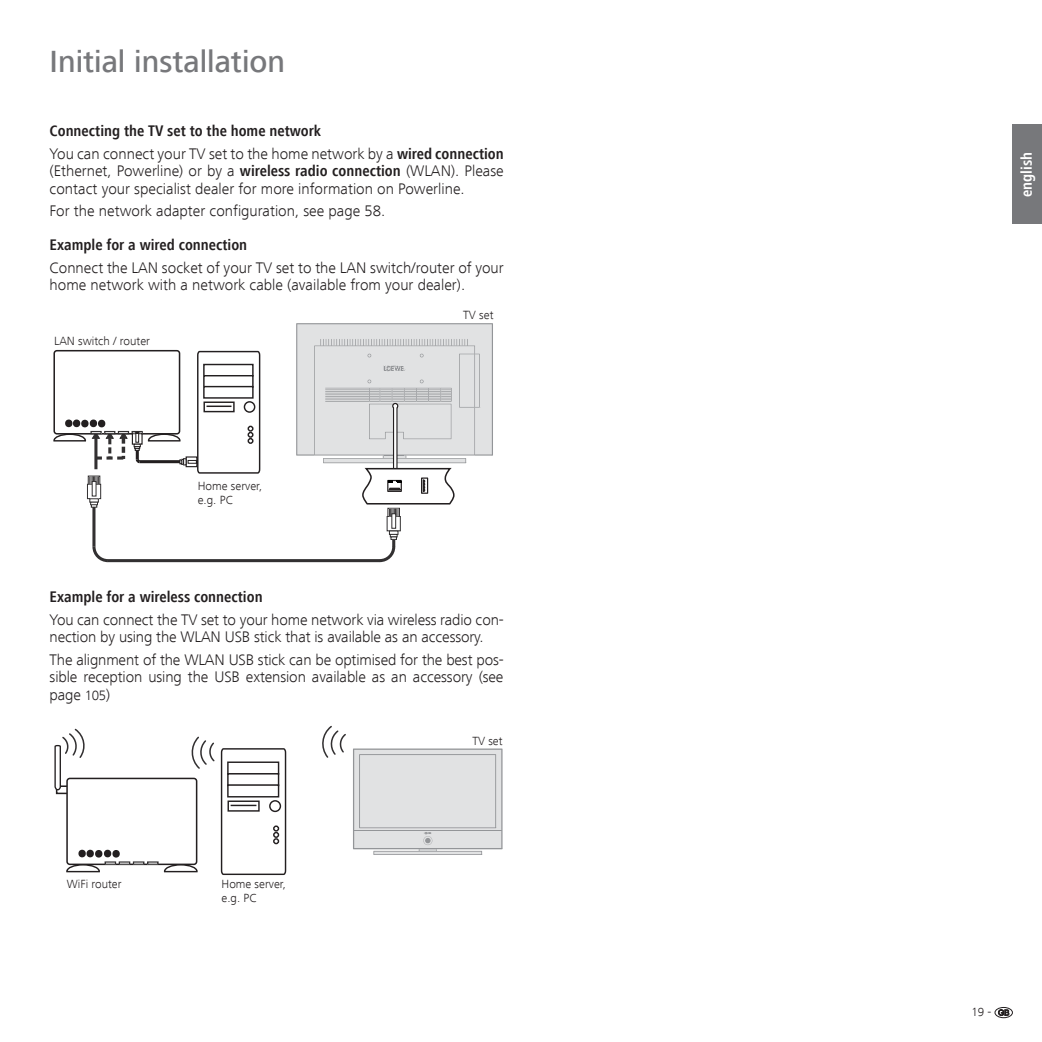
<style>
.page{position:relative;width:1042px;height:1042px;background:#fff}
.page>*{position:absolute;margin:0;border:0;box-sizing:border-box;transform-origin:0 0}
.t1{font:500 31.5px "Frutiger Next LT";color:#77787b}
.t2{font:300 15.75px/17.5px "Frutiger Next LT";color:#231f20}
.t3{font:700 condensed 15.75px/22.4px "Frutiger Next LT";color:#231f20}
.t4{font:700 condensed 15.75px "Frutiger Next LT";color:#fff}
.t5{font:300 12.25px/13.8px "Frutiger Next LT";color:#231f20}
.s1{font-weight:300;font-stretch:normal}
.s2{font-weight:700;font-stretch:condensed}
.s3{font-size:14px}
</style>
<div class="page">
<svg style="left:994px;top:1007px;width:18px;height:10px"></svg>
<div style="left:994px;top:1007px;width:18px;height:10px;border:1px solid #231f20;border-radius:50%"></div>
<svg style="left:998px;top:1009px;width:10px;height:6px"></svg>
<div style="left:1012px;top:125px;width:29px;height:99px;background:#77787b"></div>
<hr style="left:92px;top:503px;width:3px;height:43px;background:#323031">
<hr style="left:108px;top:559px;width:272px;height:3px;background:#323031">
<svg style="left:92px;top:543px;width:19px;height:20px"></svg>
<svg style="left:391px;top:518px;width:6px;height:11px"></svg>
<svg style="left:377px;top:530px;width:21px;height:33px"></svg>
<hr style="left:392px;top:513px;width:3px;height:15px;background:#fff">
<div style="left:391px;top:513px;width:5px;height:15px;border:1px solid #323031"></div>
<svg style="left:91px;top:486px;width:6px;height:11px"></svg>
<div style="left:87px;top:484px;width:14px;height:15px;border:1px solid #323031"></div>
<div style="left:89px;top:498px;width:10px;height:4px;border:1px solid #323031"></div>
<svg style="left:90px;top:498px;width:8px;height:9px"></svg>
<svg style="left:53px;top:350px;width:208px;height:134px"></svg>
<svg style="left:296px;top:323px;width:197px;height:193px"></svg>
<svg style="left:322px;top:725px;width:24px;height:33px"></svg>
<svg style="left:54px;top:728px;width:233px;height:147px"></svg>
<svg style="left:353px;top:748px;width:149px;height:106px;background:#dbdcdd"></svg>
<h1 class="t1" style="left:50px;top:44px;width:237px">Initial installation</h1>
<p class="t3" style="left:50px;top:120px;width:455px">Connecting the TV set to the home network<br><span class="s1">You can connect your TV set to the home network by a</span> wired connection</p>
<p class="t2" style="left:50px;top:162px;width:455px">(Ethernet, Powerline) or by a <span class="s2">wireless radio connection</span> (WLAN). Please contact your specialist dealer for more information on Powerline.</p>
<p class="t2" style="left:50px;top:202px;width:337px">For the network adapter configuration, see page 58.</p>
<p class="t3" style="left:50px;top:234px;width:199px">Example for a wired connection</p>
<p class="t2" style="left:50px;top:259px;width:455px">Connect the LAN socket of your TV set to the LAN switch/router of your home network with a network cable (available from your dealer).</p>
<p class="t5" style="left:54px;top:334px;width:97px">LAN switch / router</p>
<p class="t5" style="left:198px;top:479px;width:66px">Home server, e.g. PC</p>
<p class="t5" style="left:463px;top:308px;width:32px">TV set</p>
<p class="t3" style="left:50px;top:586px;width:214px">Example for a wireless connection</p>
<p class="t2" style="left:50px;top:611px;width:455px">You can connect the TV set to your home network via wireless radio con&shy;nection by using the WLAN USB stick that is available as an accessory.</p>
<p class="t2" style="left:50px;top:651px;width:455px;text-align:justify">The alignment of the WLAN USB stick can be optimised for the best pos&shy;sible reception using the USB extension available as an accessory (see page <span class="s3">105</span>)</p>
<p class="t5" style="left:67px;top:876px;width:56px">WiFi router</p>
<p class="t5" style="left:221px;top:876px;width:66px">Home server, e.g. PC</p>
<p class="t5" style="left:472px;top:733px;width:32px">TV set</p>
<p class="t4" style="left:1017px;top:197px;width:47px;rotate:-90deg">english</p>
<p class="t5" style="left:971px;top:1005px;width:22px">19 -</p>
</div>
